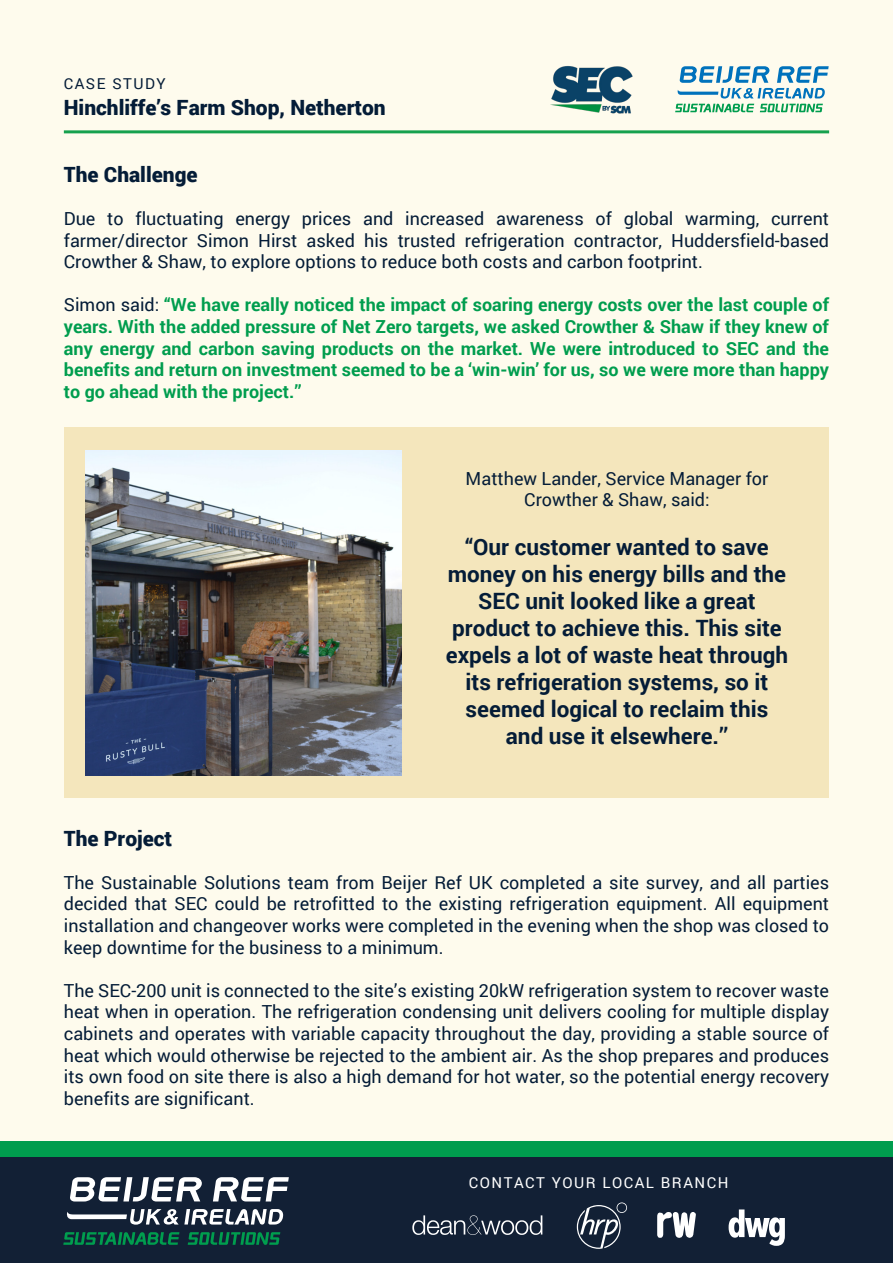
<style>
.page{position:relative;width:893px;height:1263px;background:#fefbed}
.page>*{position:absolute;margin:0;border:0;box-sizing:border-box;transform-origin:0 0}
.t1{font:700 22.5px/27px "Roboto";color:#041c37;text-align:center}
.t2{font:900 21px "Roboto";color:#041c37}
.t3{font:18px/21.6px "Roboto";color:#041c37;text-align:justify}
.t4{font:700 18px/21.6px "Roboto";color:#009d4e;text-align:justify}
.t5{font:15px "Roboto";letter-spacing:.1em;color:#fff}
.t6{font:15px "Roboto";letter-spacing:.1em;color:#041c37}
.s1{font-weight:400;color:#041c37}
</style>
<div class="page">
<div style="left:0;top:1141px;width:893px;height:16px;background:#009d4e"></div>
<div style="left:0;top:1157px;width:893px;height:106px;background:#122035"></div>
<svg style="left:70px;top:1177px;width:219px;height:24px"></svg>
<svg style="left:66px;top:1209px;width:217px;height:16px"></svg>
<svg style="left:63px;top:1232px;width:116px;height:13px"></svg>
<svg style="left:188px;top:1232px;width:92px;height:13px"></svg>
<svg style="left:577px;top:1202px;width:50px;height:47px"></svg>
<svg style="left:412px;top:1215px;width:130px;height:20px"></svg>
<svg style="left:657px;top:1212px;width:39px;height:26px"></svg>
<svg style="left:729px;top:1209px;width:56px;height:37px"></svg>
<svg style="left:675px;top:66px;width:154px;height:46px"></svg>
<div style="left:64px;top:428px;width:765px;height:370px;background:#f4e6bc"></div>
<img style="left:86px;top:450px;width:316px;height:325px">
<hr style="left:64px;top:130px;width:765px;height:3px;background:#16a14e">
<img style="left:550px;top:66px;width:83px;height:48px">
<p class="t6" style="left:64px;top:74px;width:103px">CASE STUDY</p>
<p class="t2" style="left:64px;top:92px;width:323px">Hinchliffe’s Farm Shop, Netherton</p>
<p class="t2" style="left:64px;top:159px;width:135px">The Challenge</p>
<p class="t3" style="left:64px;top:207px;width:767px">Due to fluctuating energy prices and increased awareness of global warming, current farmer/director Simon Hirst asked his trusted refrigeration contractor, Huddersfield-based Crowther &amp; Shaw, to explore options to reduce both costs and carbon footprint.</p>
<p class="t4" style="left:64px;top:293px;width:767px"><span class="s1">Simon said:</span> “We have really noticed the impact of soaring energy costs over the last couple of years. With the added pressure of Net Zero targets, we asked Crowther &amp; Shaw if they knew of any energy and carbon saving products on the market. We were introduced to SEC and the benefits and return on investment seemed to be a ‘win-win’ for us, so we were more than happy to go ahead with the project.’’</p>
<p class="t3" style="left:466px;top:467px;width:304px;text-align:center">Matthew Lander, Service Manager for<br>Crowther &amp; Shaw, said:</p>
<p class="t1" style="left:446px;top:533px;width:344px">“Our customer wanted to save money on his energy bills and the<br>SEC unit looked like a great product to achieve this. This site expels a lot of waste heat through its refrigeration systems, so it seemed logical to reclaim this and use it elsewhere.’’</p>
<p class="t2" style="left:64px;top:823px;width:110px">The Project</p>
<p class="t3" style="left:64px;top:871px;width:767px">The Sustainable Solutions team from Beijer Ref UK completed a site survey, and all parties decided that SEC could be retrofitted to the existing refrigeration equipment. All equipment installation and changeover works were completed in the evening when the shop was closed to keep downtime for the business to a minimum.</p>
<p class="t3" style="left:64px;top:979px;width:767px">The SEC-200 unit is connected to the site’s existing 20kW refrigeration system to recover waste heat when in operation. The refrigeration condensing unit delivers cooling for multiple display cabinets and operates with variable capacity throughout the day, providing a stable source of heat which would otherwise be rejected to the ambient air. As the shop prepares and produces its own food on site there is also a high demand for hot water, so the potential energy recovery benefits are significant.</p>
<p class="t5" style="left:469px;top:1172px;width:261px">CONTACT YOUR LOCAL BRANCH</p>
</div>
